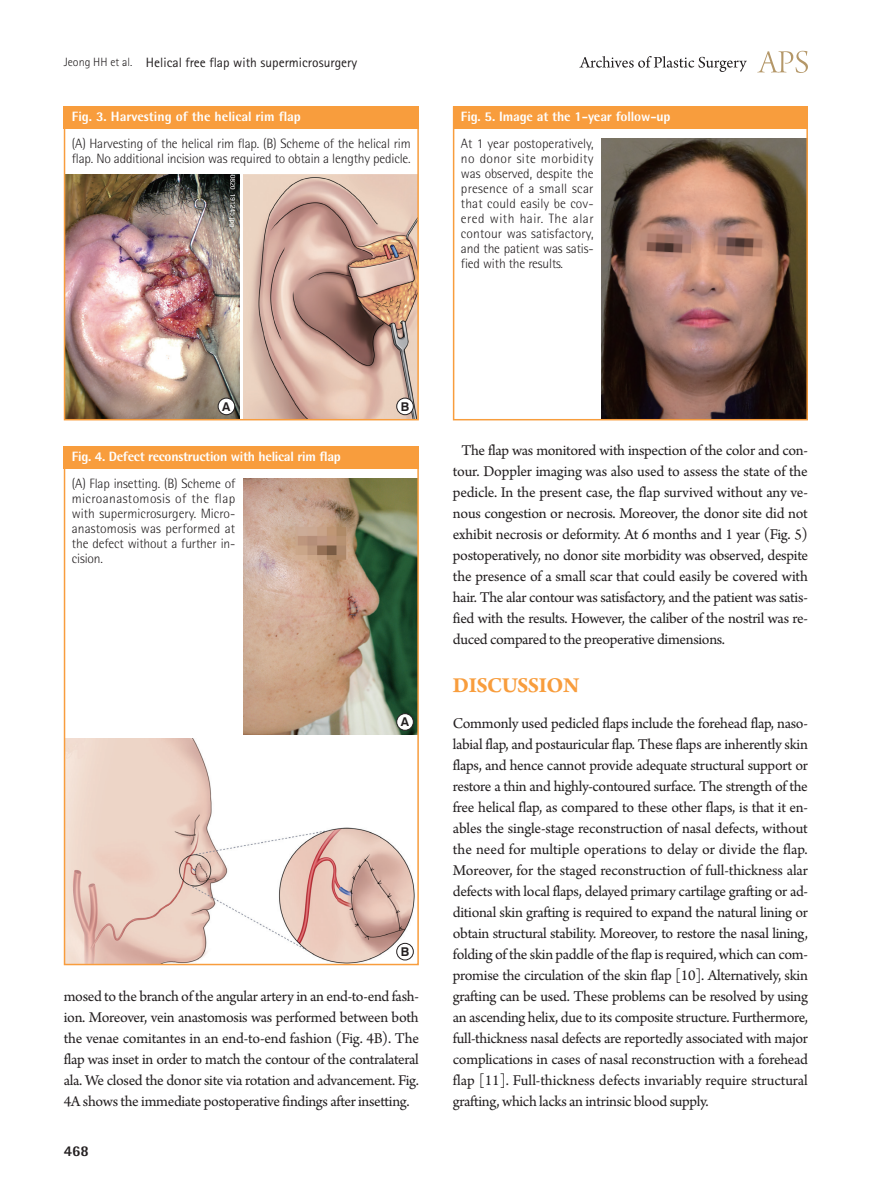
<style>
.page{position:relative;width:893px;height:1191px;background:#fff}
.page>*{position:absolute;margin:0;border:0;box-sizing:border-box;transform-origin:0 0}
.대제목{font:700 22.5px "Arno Pro";letter-spacing:-.02em;color:#f89d3d}
.본문_0{font:15.75px/21px "Arno Pro";letter-spacing:-.02em;color:#231f20;text-align:justify}
.본문{font:15.75px/21px "Arno Pro";letter-spacing:-.02em;color:#231f20;text-align:justify}
.t1{font:800 15px "Rotis Semi Sans Std";color:#231f20}
.그림설명{font:300 13.5px/15px "Rotis Semi Sans Std";letter-spacing:-.01em;color:#231f20;text-align:justify}
.표그림제목{font:800 13.5px "Rotis Semi Sans Std";letter-spacing:-.01em;color:#fff}
.하시라_제목{font:13.5px "Rotis Sans Serif Std";color:#231f20}
.t2{font:700 12.15px "Swiss 721 BT";color:#231f20}
.s1{font-weight:300;font-size:12px}
</style>
<div class="page">
<svg style="left:757px;top:51px;width:51px;height:22px"></svg>
<svg style="left:579px;top:56px;width:168px;height:16px"></svg>
<div style="left:64px;top:106px;width:355px;height:23px;background:#f89d3d"></div>
<div style="left:64px;top:446px;width:355px;height:23px;background:#f89d3d"></div>
<img style="left:243px;top:175px;width:173px;height:242px">
<img style="left:67px;top:175px;width:172px;height:242px">
<img style="left:243px;top:479px;width:173px;height:255px">
<img style="left:67px;top:739px;width:348px;height:223px">
<div style="left:218px;top:398px;width:17px;height:17px;background:#fff;border-radius:50%"></div>
<div style="left:218px;top:398px;width:17px;height:17px;border:1px solid #231f20;border-radius:50%"></div>
<div style="left:397px;top:398px;width:16px;height:17px;background:#fff;border-radius:50%"></div>
<div style="left:396px;top:398px;width:18px;height:17px;border:1px solid #231f20;border-radius:50%"></div>
<div style="left:397px;top:713px;width:16px;height:17px;background:#fff;border-radius:50%"></div>
<div style="left:396px;top:713px;width:18px;height:17px;border:1px solid #231f20;border-radius:50%"></div>
<div style="left:397px;top:943px;width:16px;height:17px;background:#fff;border-radius:50%"></div>
<div style="left:396px;top:943px;width:18px;height:17px;border:1px solid #231f20;border-radius:50%"></div>
<div style="left:64px;top:106px;width:355px;height:314px;border:2px solid #f89d3d"></div>
<div style="left:64px;top:446px;width:355px;height:519px;border:2px solid #f89d3d"></div>
<img style="left:602px;top:138px;width:203px;height:279px">
<div style="left:453px;top:106px;width:354px;height:23px;background:#f89d3d"></div>
<div style="left:453px;top:106px;width:355px;height:314px;border:2px solid #f89d3d"></div>
<p class="하시라_제목" style="left:64px;top:54px;width:295px"><span class="s1">Jeong HH et al.</span> Helical free flap with supermicrosurgery</p>
<p class="표그림제목" style="left:72px;top:108px;width:231px">Fig. 3. Harvesting of the helical rim flap</p>
<p class="그림설명" style="left:72px;top:136px;width:340px">(A) Harvesting of the helical rim flap. (B) Scheme of the helical rim flap. No additional incision was required to obtain a lengthy pedicle.</p>
<p class="표그림제목" style="left:461px;top:108px;width:211px">Fig. 5. Image at the 1-year follow-up</p>
<p class="그림설명" style="left:461px;top:136px;width:134px">At 1 year postoperatively, no donor site morbidity was observed, despite the presence of a small scar that could easily be cov&shy;ered with hair. The alar contour was satisfactory, and the patient was satis&shy;fied with the results.</p>
<p class="t2" style="left:222px;top:399px;width:10px">A</p>
<p class="t2" style="left:401px;top:399px;width:10px">B</p>
<p class="표그림제목" style="left:72px;top:448px;width:270px">Fig. 4. Defect reconstruction with helical rim flap</p>
<p class="그림설명" style="left:72px;top:476px;width:165px">(A) Flap insetting. (B) Scheme of microanastomosis of the flap with supermicrosurgery. Micro&shy;anastomosis was performed at the defect without a further in&shy;cision.</p>
<p class="t2" style="left:401px;top:714px;width:10px">A</p>
<p class="t2" style="left:401px;top:944px;width:10px">B</p>
<p class="본문" style="left:64px;top:987px;width:357px">mosed to the branch of the angular artery in an end-to-end fash&shy;ion. Moreover, vein anastomosis was performed between both the venae comitantes in an end-to-end fashion (Fig. 4B). The flap was inset in order to match the contour of the contralateral ala. We closed the donor site via rotation and advancement. Fig.<br>4A shows the immediate postoperative findings after insetting.</p>
<p class="t1" style="left:64px;top:1141px;width:27px">468</p>
<p class="본문" style="left:453px;top:441px;width:357px;text-indent:9px">The flap was monitored with inspection of the color and con&shy;tour. Doppler imaging was also used to assess the state of the pedicle. In the present case, the flap survived without any ve&shy;nous congestion or necrosis. Moreover, the donor site did not exhibit necrosis or deformity. At 6 months and 1 year (Fig. 5) postoperatively, no donor site morbidity was observed, despite the presence of a small scar that could easily be covered with hair. The alar contour was satisfactory, and the patient was satis&shy;fied with the results. However, the caliber of the nostril was re&shy;duced compared to the preoperative dimensions.</p>
<p class="대제목" style="left:453px;top:672px;width:128px">DISCUSSION</p>
<p class="본문_0" style="left:453px;top:714px;width:357px">Commonly used pedicled flaps include the forehead flap, naso&shy;labial flap, and postauricular flap. These flaps are inherently skin flaps, and hence cannot provide adequate structural support or restore a thin and highly-contoured surface. The strength of the free helical flap, as compared to these other flaps, is that it en&shy;ables the single-stage reconstruction of nasal defects, without the need for multiple operations to delay or divide the flap.<br>Moreover, for the staged reconstruction of full-thickness alar defects with local flaps, delayed primary cartilage grafting or ad&shy;ditional skin grafting is required to expand the natural lining or obtain structural stability. Moreover, to restore the nasal lining, folding of the skin paddle of the flap is required, which can com&shy;promise the circulation of the skin flap [10]. Alternatively, skin grafting can be used. These problems can be resolved by using an ascending helix, due to its composite structure. Furthermore, full-thickness nasal defects are reportedly associated with major complications in cases of nasal reconstruction with a forehead flap [11]. Full-thickness defects invariably require structural grafting, which lacks an intrinsic blood supply.</p>
</div>
